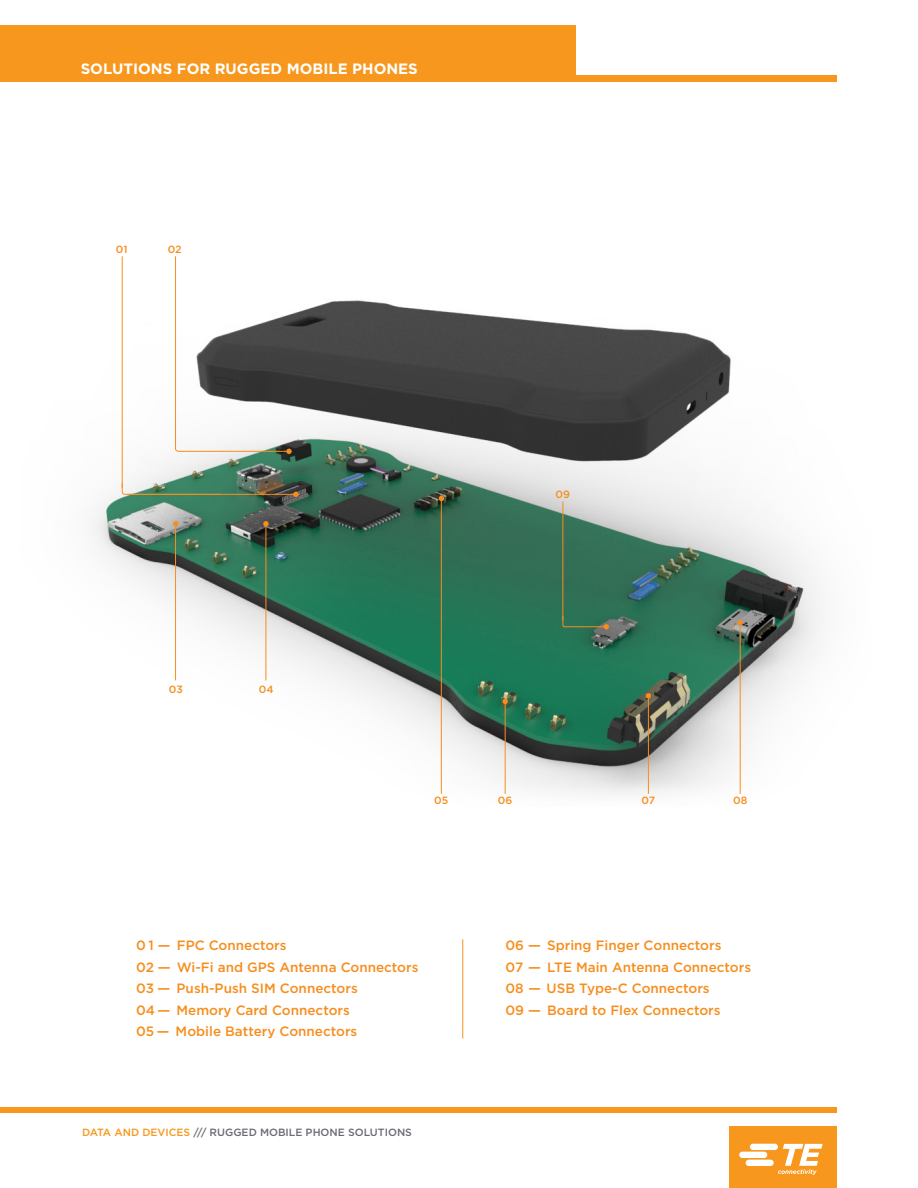
<style>
.page{position:relative;width:918px;height:1188px;background:#fff}
.page>*{position:absolute;margin:0;border:0;box-sizing:border-box;transform-origin:0 0}
.Bar_Page_Heading_-_w{font:700 15px "Gotham";color:#fff}
.Captions_Italic{font:500 13.5px "Gotham";color:#f68e1e}
.B_Footer_Info{font:500 10.5px "Gotham";color:#696b73}
.Captions_Italic-2{font:500 10.5px "Gotham";color:#f68e1e}
.s1{color:#f7971d}
</style>
<div class="page">
<div style="left:0;top:26px;width:576px;height:56px;background:#f7971d"></div>
<div style="left:0;top:76px;width:837px;height:6px;background:#f7971d"></div>
<img style="left:92px;top:256px;width:731px;height:783px">
<hr style="left:463px;top:939px;width:1px;height:99px;background:#f68e1e">
<svg style="left:173px;top:521px;width:6px;height:6px"></svg>
<svg style="left:263px;top:521px;width:6px;height:6px"></svg>
<svg style="left:293px;top:492px;width:6px;height:5px"></svg>
<svg style="left:439px;top:496px;width:5px;height:5px"></svg>
<svg style="left:502px;top:699px;width:6px;height:5px"></svg>
<svg style="left:646px;top:693px;width:5px;height:6px"></svg>
<svg style="left:737px;top:620px;width:6px;height:5px"></svg>
<hr style="left:266px;top:521px;width:1px;height:159px;background:#f68e1e">
<hr style="left:175px;top:521px;width:1px;height:159px;background:#f68e1e">
<hr style="left:122px;top:256px;width:1px;height:232px;background:#f68e1e">
<hr style="left:175px;top:256px;width:1px;height:187px;background:#f68e1e">
<hr style="left:648px;top:694px;width:1px;height:100px;background:#f68e1e">
<hr style="left:740px;top:624px;width:1px;height:170px;background:#f68e1e">
<svg style="left:175px;top:440px;width:117px;height:14px"></svg>
<svg style="left:121px;top:483px;width:100px;height:12px"></svg>
<hr style="left:129px;top:494px;width:170px;height:1px;background:#f68e1e">
<hr style="left:505px;top:701px;width:1px;height:93px;background:#f68e1e">
<hr style="left:441px;top:499px;width:1px;height:295px;background:#f68e1e">
<hr style="left:563px;top:502px;width:1px;height:118px;background:#f68e1e">
<svg style="left:562px;top:615px;width:47px;height:15px"></svg>
<div style="left:0;top:1107px;width:837px;height:6px;background:#f7971d"></div>
<div style="left:729px;top:1126px;width:108px;height:62px;background:#f7971d"></div>
<svg style="left:739px;top:1144px;width:84px;height:31px"></svg>
<p class="Bar_Page_Heading_-_w" style="left:81px;top:59px;width:339px">SOLUTIONS FOR RUGGED MOBILE PHONES</p>
<p class="Captions_Italic-2" style="left:116px;top:243px;width:13px">01</p>
<p class="Captions_Italic-2" style="left:168px;top:243px;width:15px">02</p>
<p class="Captions_Italic-2" style="left:556px;top:487px;width:16px">09</p>
<p class="Captions_Italic-2" style="left:169px;top:682px;width:15px">03</p>
<p class="Captions_Italic-2" style="left:259px;top:682px;width:16px">04</p>
<p class="Captions_Italic-2" style="left:434px;top:793px;width:16px">05</p>
<p class="Captions_Italic-2" style="left:498px;top:793px;width:16px">06</p>
<p class="Captions_Italic-2" style="left:642px;top:793px;width:15px">07</p>
<p class="Captions_Italic-2" style="left:733px;top:793px;width:16px">08</p>
<p class="Captions_Italic" style="left:136px;top:937px;width:152px">0 1 --- FPC Connectors</p>
<p class="Captions_Italic" style="left:136px;top:958px;width:284px">02 --- Wi-Fi and GPS Antenna Connectors</p>
<p class="Captions_Italic" style="left:136px;top:980px;width:223px">03 --- Push-Push SIM Connectors</p>
<p class="Captions_Italic" style="left:136px;top:1001px;width:215px">04 --- Memory Card Connectors</p>
<p class="Captions_Italic" style="left:136px;top:1023px;width:223px">05 --- Mobile Battery Connectors</p>
<p class="B_Footer_Info" style="left:82px;top:1126px;width:331px"><span class="s1">DATA AND DEVICES</span> /// RUGGED MOBILE PHONE SOLUTIONS</p>
<p class="Captions_Italic" style="left:506px;top:937px;width:217px">06 --- Spring Finger Connectors</p>
<p class="Captions_Italic" style="left:506px;top:958px;width:247px">07 --- LTE Main Antenna Connectors</p>
<p class="Captions_Italic" style="left:506px;top:980px;width:206px">08 --- USB Type-C Connectors</p>
<p class="Captions_Italic" style="left:506px;top:1001px;width:217px">09 --- Board to Flex Connectors</p>
</div>
